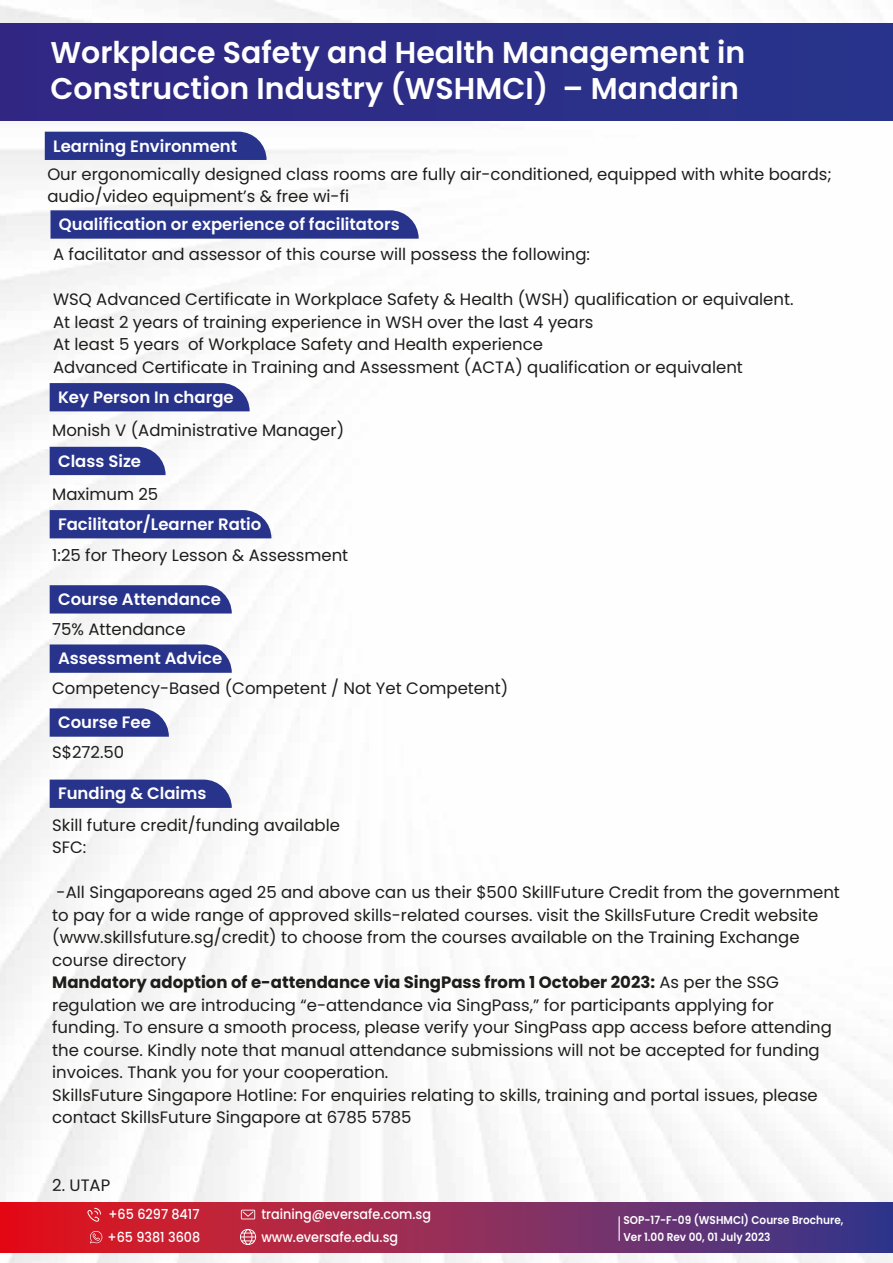
<style>
.page{position:relative;width:893px;height:1263px;background:#fff}
.page>*{position:absolute;margin:0;border:0;box-sizing:border-box;transform-origin:0 0}
.t1{font:600 30px/36px "Poppins";color:#fff}
.t2{font:16.5px/22.5px "Poppins";color:#1d1d1b}
.t3{font:600 16.5px "Poppins";color:#fff}
.t4{font:500 13.8px/23.2px "Poppins";color:#fff;scale:.93 1}
.t5{font:600 11.4px/16.5px "Poppins";color:#fff;scale:.93 1}
.s1{font-weight:700}
</style>
<div class="page">
<img style="left:0;top:0;width:893px;height:1263px">
<div style="left:45px;top:132px;width:222px;height:28px;background:#28348b"></div>
<svg style="left:51px;top:210px;width:368px;height:29px"></svg>
<svg style="left:0;top:1203px;width:893px;height:49px"></svg>
<svg style="left:240px;top:1229px;width:16px;height:16px"></svg>
<svg style="left:241px;top:1210px;width:14px;height:9px"></svg>
<svg style="left:87px;top:1208px;width:14px;height:14px"></svg>
<svg style="left:619px;top:1216px;width:1px;height:25px"></svg>
<svg style="left:90px;top:1230px;width:12px;height:13px"></svg>
<div style="left:50px;top:447px;width:116px;height:28px;background:#28348b"></div>
<div style="left:50px;top:383px;width:200px;height:28px;background:#28348b"></div>
<div style="left:50px;top:510px;width:221px;height:28px;background:#28348b"></div>
<svg style="left:50px;top:585px;width:182px;height:28px"></svg>
<svg style="left:50px;top:644px;width:182px;height:29px"></svg>
<svg style="left:50px;top:708px;width:119px;height:29px"></svg>
<svg style="left:50px;top:779px;width:182px;height:29px"></svg>
<div style="left:0;top:23px;width:893px;height:97px;background:#2d2e87"></div>
<h1 class="t1" style="left:51px;top:34px;width:696px">Workplace Safety and Health Management in<br>Construction Industry (WSHMCI) – Mandarin</h1>
<p class="t3" style="left:53px;top:136px;width:186px">Learning Environment</p>
<p class="t2" style="left:47px;top:163px;width:786px">Our ergonomically designed class rooms are fully air-conditioned, equipped with white boards; audio/video equipment’s &amp; free wi-fi</p>
<p class="t3" style="left:59px;top:215px;width:342px">Qualification or experience of facilitators</p>
<p class="t2" style="left:53px;top:243px;width:538px">A facilitator and assessor of this course will possess the following:</p>
<p class="t2" style="left:53px;top:288px;width:742px">WSQ Advanced Certificate in Workplace Safety &amp; Health (WSH) qualification or equivalent.<br>At least 2 years of training experience in WSH over the last 4 years<br>At least 5 years of Workplace Safety and Health experience<br>Advanced Certificate in Training and Assessment (ACTA) qualification or equivalent</p>
<p class="t3" style="left:58px;top:388px;width:177px">Key Person In charge</p>
<p class="t2" style="left:52px;top:419px;width:293px">Monish V (Administrative Manager)</p>
<p class="t3" style="left:58px;top:451px;width:85px">Class Size</p>
<p class="t2" style="left:52px;top:483px;width:108px">Maximum 25</p>
<p class="t3" style="left:58px;top:515px;width:205px">Facilitator/Learner Ratio</p>
<p class="t2" style="left:52px;top:544px;width:298px">1:25 for Theory Lesson &amp; Assessment</p>
<p class="t3" style="left:58px;top:590px;width:164px">Course Attendance</p>
<p class="t2" style="left:52px;top:618px;width:135px">75% Attendance</p>
<p class="t3" style="left:58px;top:649px;width:166px">Assessment Advice</p>
<p class="t2" style="left:52px;top:677px;width:457px">Competency-Based (Competent / Not Yet Competent)</p>
<p class="t3" style="left:58px;top:713px;width:94px">Course Fee</p>
<p class="t2" style="left:52px;top:741px;width:74px">S$272.50</p>
<p class="t3" style="left:58px;top:784px;width:150px">Funding &amp; Claims</p>
<p class="t2" style="left:52px;top:814px;width:289px">Skill future credit/funding available<br>SFC:</p>
<p class="t2" style="left:52px;top:881px;width:789px">-All Singaporeans aged 25 and above can us their $500 SkillFuture Credit from the government to pay for a wide range of approved skills-related courses. visit the SkillsFuture Credit website (www.skillsfuture.sg/credit) to choose from the courses available on the Training Exchange course directory<br><span class="s1">Mandatory adoption of e-attendance via SingPass from 1 October 2023:</span> As per the SSG regulation we are introducing “e-attendance via SingPass,” for participants applying for funding. To ensure a smooth process, please verify your SingPass app access before attending the course. Kindly note that manual attendance submissions will not be accepted for funding invoices. Thank you for your cooperation.<br>SkillsFuture Singapore Hotline: For enquiries relating to skills, training and portal issues, please contact SkillsFuture Singapore at 6785 5785</p>
<p class="t2" style="left:52px;top:1174px;width:60px">2. UTAP</p>
<p class="t4" style="left:108px;top:1202px;width:101px">+65 6297 8417 +65 9381 3608</p>
<p class="t4" style="left:261px;top:1202px;width:184px">training@eversafe.com.sg www.eversafe.edu.sg</p>
<p class="t5" style="left:623px;top:1212px;width:238px">SOP-17-F-09 (WSHMCI) Course Brochure,<br>Ver 1.00 Rev 00, 01 July 2023</p>
</div>
